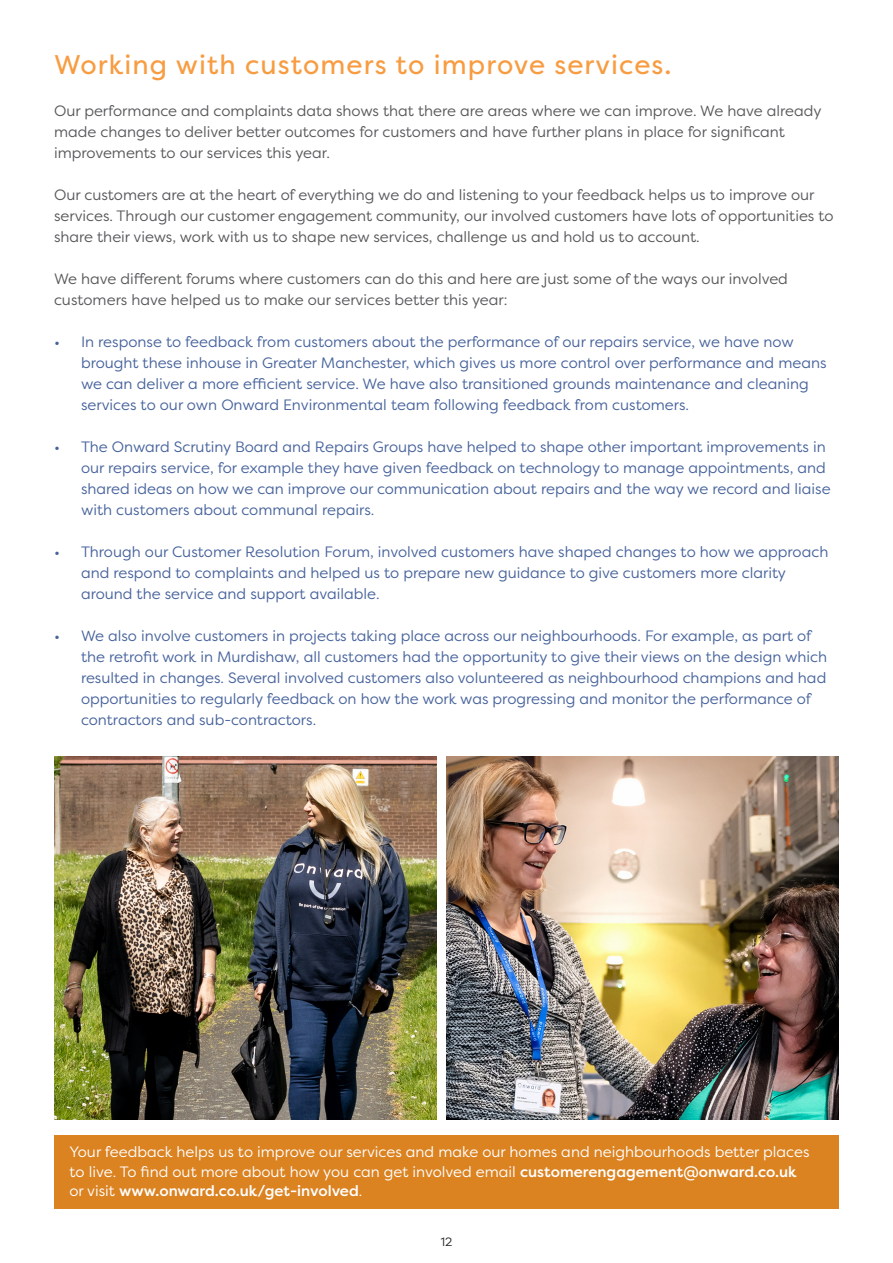
<style>
.page{position:relative;width:893px;height:1263px;background:#fff}
.page>*{position:absolute;margin:0;border:0;box-sizing:border-box;transform-origin:0 0}
.t1{font:27px "Filson Pro";letter-spacing:.04em;color:#f89c41}
.t2{font:15px/21px "Filson Pro";color:#47639c}
.t3{font:15px/21px "Filson Pro";color:#57585a}
.t4{font:15px/19.5px "Filson Pro";color:#fff}
.t5{font:500 15px "Filson Pro";color:#fff}
.t6{font:12px "Filson Pro";color:#231f20}
.s1{font-weight:500}
.s2{font-weight:400}
</style>
<div class="page">
<div style="left:54px;top:1135px;width:785px;height:74px;background:#db8221"></div>
<img style="left:54px;top:757px;width:383px;height:363px">
<img style="left:446px;top:757px;width:393px;height:363px">
<p class="t1" style="left:54px;top:46px;width:619px">Working with customers to improve services.</p>
<p class="t3" style="left:54px;top:99px;width:769px">Our performance and complaints data shows that there are areas where we can improve. We have already made changes to deliver better outcomes for customers and have further plans in place for significant improvements to our services this year.</p>
<p class="t3" style="left:54px;top:183px;width:781px">Our customers are at the heart of everything we do and listening to your feedback helps us to improve our services. Through our customer engagement community, our involved customers have lots of opportunities to share their views, work with us to shape new services, challenge us and hold us to account.</p>
<p class="t3" style="left:54px;top:267px;width:735px">We have different forums where customers can do this and here are just some of the ways our involved customers have helped us to make our services better this year:</p>
<p class="t2" style="left:81px;top:330px;width:747px;text-indent:-27px">• In response to feedback from customers about the performance of our repairs service, we have now brought these inhouse in Greater Manchester, which gives us more control over performance and means we can deliver a more efficient service. We have also transitioned grounds maintenance and cleaning services to our own Onward Environmental team following feedback from customers.</p>
<p class="t2" style="left:81px;top:435px;width:751px;text-indent:-27px">• The Onward Scrutiny Board and Repairs Groups have helped to shape other important improvements in our repairs service, for example they have given feedback on technology to manage appointments, and shared ideas on how we can improve our communication about repairs and the way we record and liaise with customers about communal repairs.</p>
<p class="t2" style="left:81px;top:540px;width:749px;text-indent:-27px">• Through our Customer Resolution Forum, involved customers have shaped changes to how we approach and respond to complaints and helped us to prepare new guidance to give customers more clarity around the service and support available.</p>
<p class="t2" style="left:81px;top:624px;width:748px;text-indent:-27px">• We also involve customers in projects taking place across our neighbourhoods. For example, as part of the retrofit work in Murdishaw, all customers had the opportunity to give their views on the design which resulted in changes. Several involved customers also volunteered as neighbourhood champions and had opportunities to regularly feedback on how the work was progressing and monitor the performance of contractors and sub-contractors.</p>
<p class="t4" style="left:70px;top:1142px;width:741px">Your feedback helps us to improve our services and make our homes and neighbourhoods better places to live. To find out more about how you can get involved email <span class="s1">customerengagement@onward.co.uk</span></p>
<p class="t5" style="left:70px;top:1180px;width:294px"><span class="s2">or visit</span> www.onward.co.uk/get-involved<span class="s2">.</span></p>
<p class="t6" style="left:441px;top:1234px;width:13px">12</p>
</div>
